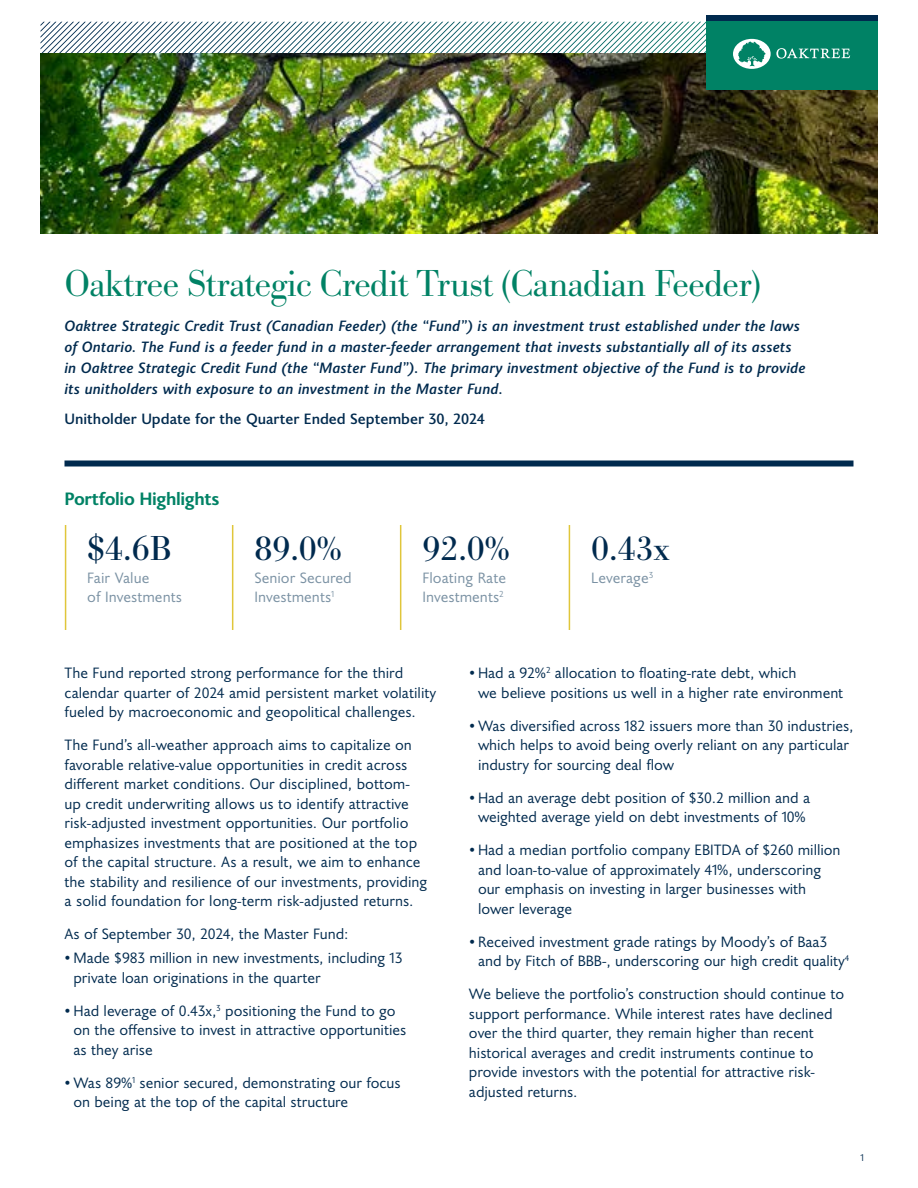
<style>
.page{position:relative;width:918px;height:1188px;background:#fff}
.page>*{position:absolute;margin:0;border:0;box-sizing:border-box;transform-origin:0 0}
.t1{font:300 39px "Bodoni URW";letter-spacing:-.025em;color:#008265}
.t2{font:36px "Bodoni URW";color:#002a4e}
.t3{font:700 18px "Joanna Sans Nova";letter-spacing:-.02em;color:#008265}
.t4{font:15px/19.5px "Joanna Sans Nova";letter-spacing:-.005em;color:#002a4e}
.t5{font:italic 500 15px/21px "Joanna Sans Nova";letter-spacing:.01em;color:#002a4e}
.t6{font:15px/19.5px "Joanna Sans Nova";color:#7a91a3}
.t7{font:500 15px "Joanna Sans Nova";color:#002a4e}
.t8{font:9.9px "Joanna Sans Nova";color:#002a4e}
</style>
<div class="page">
<img style="left:40px;top:69px;width:838px;height:164px">
<div style="left:706px;top:15px;width:171px;height:7px;background:#002a4e"></div>
<div style="left:706px;top:22px;width:171px;height:68px;background:#008265"></div>
<img style="left:40px;top:22px;width:838px;height:47px">
<hr style="left:65px;top:525px;width:1px;height:105px;background:#e0c63a">
<hr style="left:232px;top:525px;width:1px;height:105px;background:#e0c63a">
<hr style="left:400px;top:525px;width:1px;height:105px;background:#e0c63a">
<hr style="left:569px;top:525px;width:1px;height:105px;background:#e0c63a">
<div style="left:64px;top:460px;width:790px;height:6px;background:#002a4e"></div>
<h1 class="t1" style="left:64px;top:260px;width:698px">Oaktree Strategic Credit Trust (Canadian Feeder)</h1>
<p class="t5" style="left:64px;top:314px;width:743px">Oaktree Strategic Credit Trust (Canadian Feeder) (the “Fund”) is an investment trust established under the laws of Ontario. The Fund is a feeder fund in a master-feeder arrangement that invests substantially all of its assets in Oaktree Strategic Credit Fund (the “Master Fund”). The primary investment objective of the Fund is to provide its unitholders with exposure to an investment in the Master Fund.</p>
<p class="t7" style="left:64px;top:408px;width:422px">Unitholder Update for the Quarter Ended September 30, 2024</p>
<p class="t3" style="left:64px;top:486px;width:156px">Portfolio Highlights</p>
<h2 class="t2" style="left:87px;top:527px;width:86px">$4.6B</h2>
<p class="t6" style="left:87px;top:567px;width:96px">Fair Value<br>of Investments</p>
<h2 class="t2" style="left:254px;top:527px;width:89px">89.0%</h2>
<p class="t6" style="left:254px;top:567px;width:99px">Senior Secured<br>Investments<sup>1</sup></p>
<h2 class="t2" style="left:422px;top:527px;width:89px">92.0%</h2>
<p class="t6" style="left:422px;top:567px;width:85px">Floating Rate<br>Investments<sup>2</sup></p>
<h2 class="t2" style="left:591px;top:527px;width:80px">0.43x</h2>
<p class="t6" style="left:591px;top:567px;width:64px">Leverage<sup>3</sup></p>
<p class="t4" style="left:64px;top:663px;width:373px">The Fund reported strong performance for the third calendar quarter of 2024 amid persistent market volatility fueled by macroeconomic and geopolitical challenges.</p>
<p class="t4" style="left:64px;top:735px;width:364px">The Fund’s all-weather approach aims to capitalize on favorable relative-value opportunities in credit across different market conditions. Our disciplined, bottom&shy;up credit underwriting allows us to identify attractive risk-adjusted investment opportunities. Our portfolio emphasizes investments that are positioned at the top of the capital structure. As a result, we aim to enhance the stability and resilience of our investments, providing a solid foundation for long-term risk-adjusted returns.</p>
<p class="t4" style="left:64px;top:924px;width:286px">As of September 30, 2024, the Master Fund:</p>
<p class="t4" style="left:74px;top:948px;width:331px;text-indent:-9px">• Made $983 million in new investments, including 13 private loan originations in the quarter</p>
<p class="t4" style="left:74px;top:1000px;width:334px;text-indent:-9px">• Had leverage of 0.43x,<sup>3</sup> positioning the Fund to go on the offensive to invest in attractive opportunities as they arise</p>
<p class="t4" style="left:73px;top:1072px;width:329px;text-indent:-9px">• Was 89%<sup>1</sup> senior secured, demonstrating our focus on being at the top of the capital structure</p>
<p class="t4" style="left:478px;top:663px;width:367px;text-indent:-9px">• Had a 92%<sup>2</sup> allocation to floating-rate debt, which<br>we believe positions us well in a higher rate environment</p>
<p class="t4" style="left:478px;top:715px;width:377px;text-indent:-9px">• Was diversified across 182 issuers more than 30 industries, which helps to avoid being overly reliant on any particular industry for sourcing deal flow</p>
<p class="t4" style="left:469px;top:787px;width:343px;text-align:center">• Had an average debt position of $30.2 million and a weighted average yield on debt investments of 10%</p>
<p class="t4" style="left:478px;top:840px;width:364px;text-indent:-9px">• Had a median portfolio company EBITDA of $260 million and loan-to-value of approximately 41%, underscoring our emphasis on investing in larger businesses with lower leverage</p>
<p class="t4" style="left:478px;top:931px;width:373px;text-indent:-9px">• Received investment grade ratings by Moody’s of Baa3 and by Fitch of BBB-, underscoring our high credit quality<sup>4</sup></p>
<p class="t4" style="left:469px;top:984px;width:377px">We believe the portfolio’s construction should continue to support performance. While interest rates have declined over the third quarter, they remain higher than recent historical averages and credit instruments continue to provide investors with the potential for attractive risk&shy;adjusted returns.</p>
<p class="t8" style="left:861px;top:1151px;width:5px">1</p>
</div>
